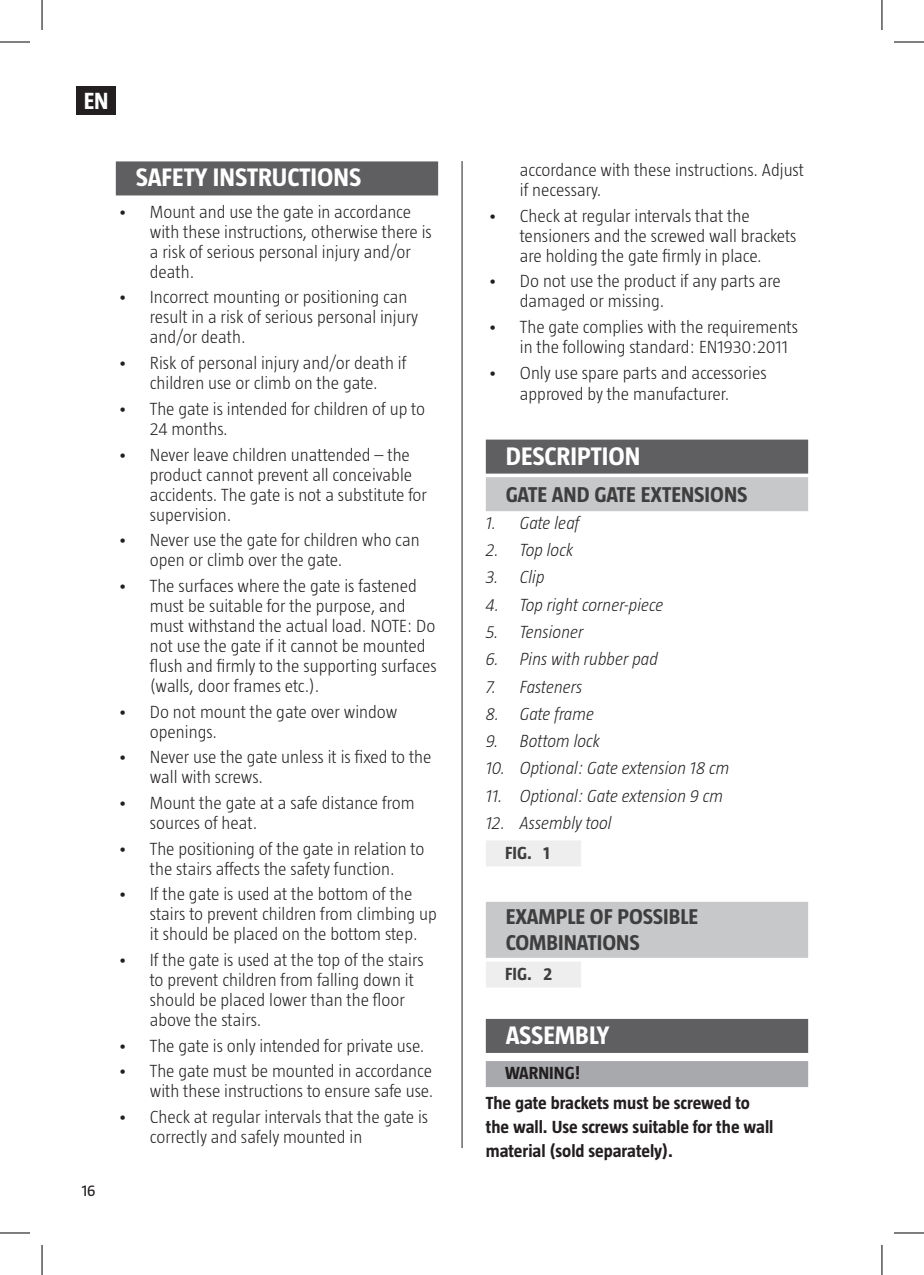
<style>
.page{position:relative;width:924px;height:1275px;background:#fff}
.page>*{position:absolute;margin:0;border:0;box-sizing:border-box;transform-origin:0 0}
.Rubrik{font:700 26px "Taz";color:#fff}
.t1{font:700 24px "Taz";color:#fff}
.Underrubrik_Dubbla_r{font:700 22px/26.4px "Taz";color:#3e3e3f}
.Underrubrik{font:700 22px "Taz";color:#3e3e3f}
.t2{font:300 18px/20px "Taz";color:#231f20}
.t3{font:italic 300 18px "Taz";color:#231f20}
.Brödtext__VARNING__O{font:700 18px/24px "Taz";color:#231f20}
.t4{font:700 18px "Taz";color:#3e3e3f}
.VARNING__EN{font:700 18px "Taz";color:#231f20}
.t5{font:16px "Taz";color:#231f20}
</style>
<div class="page">
<div style="left:77px;top:86px;width:39px;height:29px;background:#231f20"></div>
<hr style="left:461px;top:161px;width:1px;height:987px;background:#231f20">
<div style="left:485px;top:439px;width:322px;height:34px;background:#5f5f62"></div>
<div style="left:485px;top:477px;width:322px;height:34px;background:#c7c8ca"></div>
<div style="left:485px;top:840px;width:96px;height:26px;background:#eeeeef"></div>
<div style="left:485px;top:902px;width:322px;height:56px;background:#c7c8ca"></div>
<div style="left:485px;top:961px;width:96px;height:26px;background:#eeeeef"></div>
<div style="left:485px;top:1019px;width:322px;height:34px;background:#5f5f62"></div>
<div style="left:485px;top:1061px;width:322px;height:26px;background:#a8a9ad"></div>
<div style="left:116px;top:161px;width:322px;height:34px;background:#5f5f62"></div>
<hr style="left:0;top:42px;width:30px;height:1px;background:#000">
<hr style="left:893px;top:42px;width:30px;height:1px;background:#000">
<hr style="left:0;top:1232px;width:30px;height:1px;background:#000">
<hr style="left:893px;top:1232px;width:30px;height:1px;background:#000">
<hr style="left:42px;top:0;width:1px;height:30px;background:#000">
<hr style="left:42px;top:1245px;width:1px;height:30px;background:#000">
<hr style="left:881px;top:0;width:1px;height:30px;background:#000">
<hr style="left:881px;top:1245px;width:1px;height:30px;background:#000">
<h2 class="t1" style="left:84px;top:87px;width:26px">EN</h2>
<p class="t5" style="left:82px;top:1181px;width:15px">16</p>
<p class="Rubrik" style="left:136px;top:163px;width:227px">SAFETY INSTRUCTIONS</p>
<p class="t2" style="left:150px;top:201px;width:283px;text-indent:-32px">• Mount and use the gate in accordance with these instructions, otherwise there is a risk of serious personal injury and/or death.</p>
<p class="t2" style="left:150px;top:287px;width:269px;text-indent:-32px">• Incorrect mounting or positioning can result in a risk of serious personal injury and/or death.</p>
<p class="t2" style="left:118px;top:353px;width:290px;text-align:center">• Risk of personal injury and/or death if children use or climb on the gate.</p>
<p class="t2" style="left:150px;top:398px;width:276px;text-indent:-32px">• The gate is intended for children of up to<br>24 months.</p>
<p class="t2" style="left:150px;top:444px;width:278px;text-indent:-32px">• Never leave children unattended – the product cannot prevent all conceivable accidents. The gate is not a substitute for supervision.</p>
<p class="t2" style="left:150px;top:530px;width:271px;text-indent:-32px">• Never use the gate for children who can open or climb over the gate.</p>
<p class="t2" style="left:150px;top:575px;width:288px;text-indent:-32px">• The surfaces where the gate is fastened must be suitable for the purpose, and must withstand the actual load. NOTE: Do not use the gate if it cannot be mounted flush and firmly to the supporting surfaces (walls, door frames etc.).</p>
<p class="t2" style="left:150px;top:701px;width:249px;text-indent:-32px">• Do not mount the gate over window openings.</p>
<p class="t2" style="left:150px;top:747px;width:283px;text-indent:-32px">• Never use the gate unless it is fixed to the wall with screws.</p>
<p class="t2" style="left:150px;top:792px;width:266px;text-indent:-32px">• Mount the gate at a safe distance from sources of heat.</p>
<p class="t2" style="left:118px;top:838px;width:308px;text-align:center">• The positioning of the gate in relation to the stairs affects the safety function.</p>
<p class="t2" style="left:150px;top:884px;width:288px;text-indent:-32px">• If the gate is used at the bottom of the stairs to prevent children from climbing up it should be placed on the bottom step.</p>
<p class="t2" style="left:150px;top:949px;width:275px;text-indent:-32px">• If the gate is used at the top of the stairs to prevent children from falling down it should be placed lower than the floor above the stairs.</p>
<p class="t2" style="left:118px;top:1035px;width:308px">• The gate is only intended for private use.</p>
<p class="t2" style="left:118px;top:1061px;width:317px;text-align:right">• The gate must be mounted in accordance with these instructions to ensure safe use.</p>
<p class="t2" style="left:150px;top:1106px;width:280px;text-indent:-32px">• Check at regular intervals that the gate is correctly and safely mounted in</p>
<p class="t2" style="left:519px;top:160px;width:285px">accordance with these instructions. Adjust if necessary.</p>
<p class="t2" style="left:519px;top:205px;width:278px;text-indent:-32px">• Check at regular intervals that the tensioners and the screwed wall brackets are holding the gate firmly in place.</p>
<p class="t2" style="left:519px;top:271px;width:262px;text-indent:-32px">• Do not use the product if any parts are damaged or missing.</p>
<p class="t2" style="left:519px;top:317px;width:279px;text-indent:-32px">• The gate complies with the requirements in the following standard: EN1930:2011</p>
<p class="t2" style="left:487px;top:362px;width:280px;line-height:21.6px;text-align:center">• Only use spare parts and accessories approved by the manufacturer.</p>
<p class="Rubrik" style="left:505px;top:441px;width:136px">DESCRIPTION</p>
<p class="Underrubrik" style="left:505px;top:482px;width:243px">GATE AND GATE EXTENSIONS</p>
<p class="t3" style="left:485px;top:512px;width:95px">1. Gate leaf</p>
<p class="t3" style="left:485px;top:540px;width:89px">2. Top lock</p>
<p class="t3" style="left:485px;top:567px;width:60px">3. Clip</p>
<p class="t3" style="left:485px;top:594px;width:179px">4. Top right corner-piece</p>
<p class="t3" style="left:485px;top:622px;width:99px">5. Tensioner</p>
<p class="t3" style="left:485px;top:649px;width:174px">6. Pins with rubber pad</p>
<p class="t3" style="left:485px;top:676px;width:98px">7. Fasteners</p>
<p class="t3" style="left:485px;top:703px;width:110px">8. Gate frame</p>
<p class="t3" style="left:485px;top:731px;width:116px">9. Bottom lock</p>
<p class="t3" style="left:485px;top:758px;width:245px">10. Optional: Gate extension 18 cm</p>
<p class="t3" style="left:485px;top:785px;width:239px">11. Optional: Gate extension 9 cm</p>
<p class="t3" style="left:485px;top:812px;width:127px">12. Assembly tool</p>
<p class="t4" style="left:505px;top:842px;width:46px">FIG. 1</p>
<p class="Underrubrik_Dubbla_r" style="left:505px;top:902px;width:194px">EXAMPLE OF POSSIBLE<br>COMBINATIONS</p>
<p class="t4" style="left:505px;top:963px;width:49px">FIG. 2</p>
<p class="Rubrik" style="left:505px;top:1020px;width:105px">ASSEMBLY</p>
<p class="VARNING__EN" style="left:505px;top:1063px;width:76px">WARNING!</p>
<p class="Brödtext__VARNING__O" style="left:485px;top:1090px;width:289px">The gate brackets must be screwed to the wall. Use screws suitable for the wall material (sold separately).</p>
</div>
